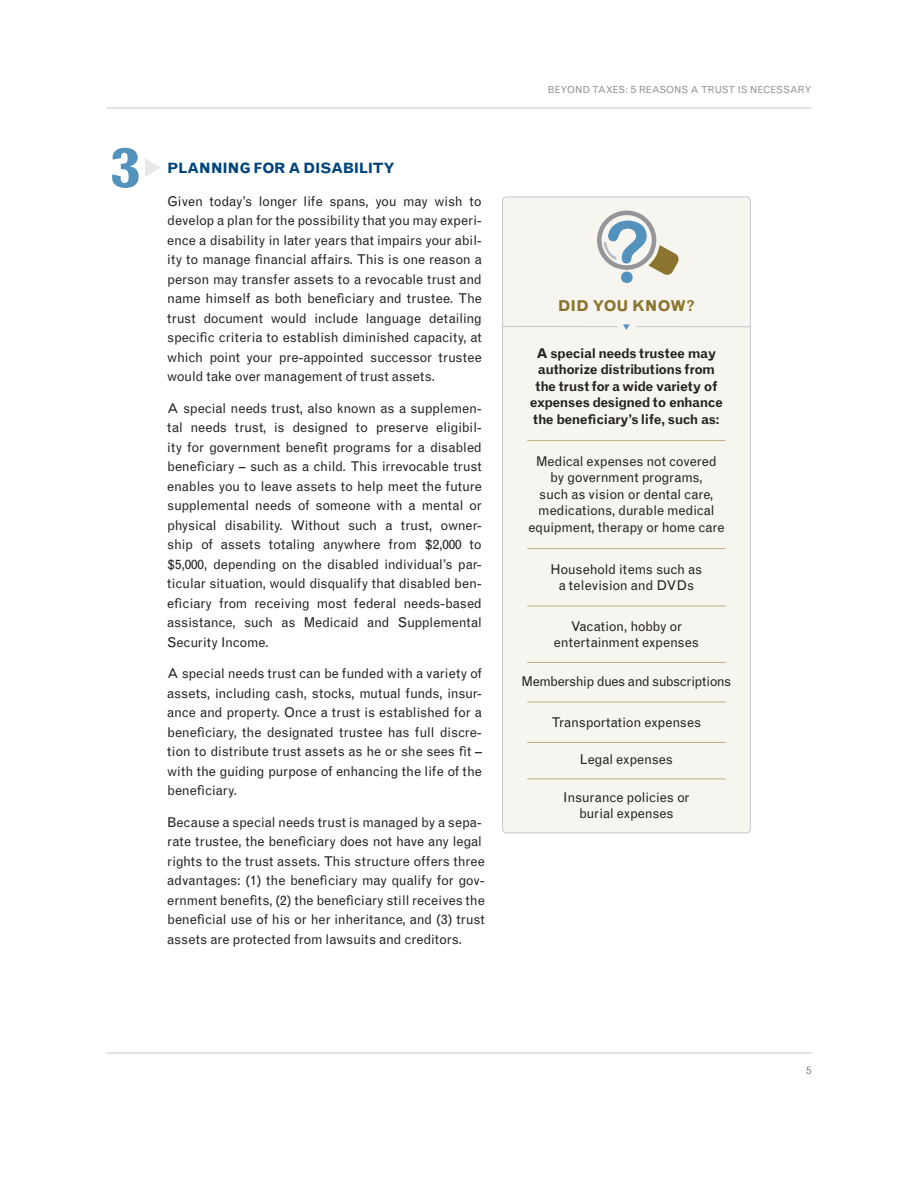
<style>
.page{position:relative;width:918px;height:1188px;background:#fff}
.page>*{position:absolute;margin:0;border:0;box-sizing:border-box;transform-origin:0 0}
.Headlines_-_RJ_Blue{font:700 54px "Grotesque MTRJ Corrected";color:#5292bd;scale:1.15 1}
.Body_Copy_2nd_Et_Sec{font:700 15px "Grotesque MTRJ Corrected";color:#8b752e}
.Headlines_-_RJ_Blue-2{font:700 14.25px "Grotesque MTRJ Corrected";letter-spacing:-.025em;color:#00447b}
.MainBody{font:13.5px/19.5px "Grotesque MTRJ Corrected";letter-spacing:-.01em;color:#262324;text-align:center}
.Body_Copy_2nd_Et_Sec-2{font:700 13.5px/16.5px "Grotesque MTRJ Corrected";letter-spacing:-.025em;color:#262324;text-align:center}
.MainBody-2{font:13.5px "Grotesque MTRJ Corrected";letter-spacing:-.04em;color:#262324}
.t1{font:300 10.5px "Grotesque MTRJ Corrected";color:#262324}
.t2{font:9.75px "Grotesque MTRJ Corrected";color:#949699}
.s1{font-size:10.5px}
</style>
<div class="page">
<hr style="left:106px;top:108px;width:706px;height:1px;background:#c7c8ca">
<hr style="left:106px;top:1053px;width:706px;height:1px;background:#c7c8ca">
<div style="left:503px;top:197px;width:247px;height:636px;background:#f7f5ef;border-radius:4px"></div>
<div style="left:502px;top:197px;width:249px;height:636px;border:1px solid #c7c8ca;border-radius:4px"></div>
<svg style="left:145px;top:158px;width:16px;height:19px"></svg>
<hr style="left:502px;top:326px;width:249px;height:1px;background:#c7c8ca">
<hr style="left:527px;top:440px;width:199px;height:1px;background:#c0af85">
<hr style="left:527px;top:548px;width:199px;height:1px;background:#c0af85">
<hr style="left:527px;top:606px;width:199px;height:1px;background:#c0af85">
<hr style="left:527px;top:662px;width:199px;height:1px;background:#c0af85">
<hr style="left:527px;top:702px;width:199px;height:1px;background:#c0af85">
<hr style="left:527px;top:742px;width:199px;height:1px;background:#c0af85">
<hr style="left:527px;top:779px;width:199px;height:1px;background:#c0af85">
<div style="left:617px;top:320px;width:18px;height:15px;background:#f7f5ef;border-radius:2px"></div>
<svg style="left:597px;top:210px;width:82px;height:73px"></svg>
<p class="Headlines_-_RJ_Blue" style="left:110px;top:136px;width:27px">3</p>
<p class="Headlines_-_RJ_Blue-2" style="left:167px;top:159px;width:229px">PLANNING FOR A DISABILITY</p>
<p class="MainBody" style="left:167px;top:191px;width:316px;text-align:justify">Given today’s longer life spans, you may wish to develop a plan for the possibility that you may experi&shy;ence a disability in later years that impairs your abil&shy;ity to manage financial affairs. This is one reason a person may transfer assets to a revocable trust and name himself as both beneficiary and trustee. The trust document would include language detailing specific criteria to establish diminished capacity, at which point your pre-appointed successor trustee would take over management of trust assets.</p>
<p class="MainBody" style="left:167px;top:398px;width:316px;text-align:justify">A special needs trust, also known as a supplemen&shy;tal needs trust, is designed to preserve eligibil&shy;ity for government benefit programs for a disabled beneficiary – such as a child. This irrevocable trust enables you to leave assets to help meet the future supplemental needs of someone with a mental or physical disability. Without such a trust, owner&shy;ship of assets totaling anywhere from $2,000 to $5,000, depending on the disabled individual’s par&shy;ticular situation, would disqualify that disabled ben&shy;eficiary from receiving most federal needs-based assistance, such as Medicaid and Supplemental Security Income.</p>
<p class="MainBody" style="left:167px;top:664px;width:316px;text-align:justify">A special needs trust can be funded with a variety of assets, including cash, stocks, mutual funds, insur&shy;ance and property. Once a trust is established for a beneficiary, the designated trustee has full discre&shy;tion to distribute trust assets as he or she sees fit – with the guiding purpose of enhancing the life of the beneficiary.</p>
<p class="MainBody" style="left:167px;top:812px;width:319px;text-align:left">Because a special needs trust is managed by a sepa&shy;rate trustee, the beneficiary does not have any legal rights to the trust assets. This structure offers three advantages: (1) the beneficiary may qualify for gov&shy;ernment benefits, (2) the beneficiary still receives the beneficial use of his or her inheritance, and (3) trust assets are protected from lawsuits and creditors.</p>
<p class="t2" style="left:548px;top:84px;width:265px">BEYOND TAXES: <span class="s1">5</span> REASONS A TRUST IS NECESSARY</p>
<p class="Body_Copy_2nd_Et_Sec" style="left:558px;top:297px;width:139px">DID YOU KNOW?</p>
<p class="Body_Copy_2nd_Et_Sec-2" style="left:530px;top:345px;width:195px">A special needs trustee may authorize distributions from the trust for a wide variety of expenses designed to enhance the beneficiary’s life, such as:</p>
<p class="MainBody" style="left:528px;top:453px;width:198px;line-height:16.5px">Medical expenses not covered by government programs,<br>such as vision or dental care, medications, durable medical equipment, therapy or home care</p>
<p class="MainBody" style="left:551px;top:561px;width:153px;line-height:16.5px">Household items such as a television and DVDs</p>
<p class="MainBody" style="left:554px;top:618px;width:147px;line-height:16.5px">Vacation, hobby or entertainment expenses</p>
<p class="MainBody-2" style="left:522px;top:674px;width:211px">Membership dues and subscriptions</p>
<p class="MainBody" style="left:552px;top:713px;width:151px">Transportation expenses</p>
<p class="MainBody" style="left:580px;top:750px;width:95px">Legal expenses</p>
<p class="MainBody" style="left:563px;top:789px;width:128px;line-height:16.5px">Insurance policies or burial expenses</p>
<p class="t1" style="left:806px;top:1064px;width:7px">5</p>
</div>
